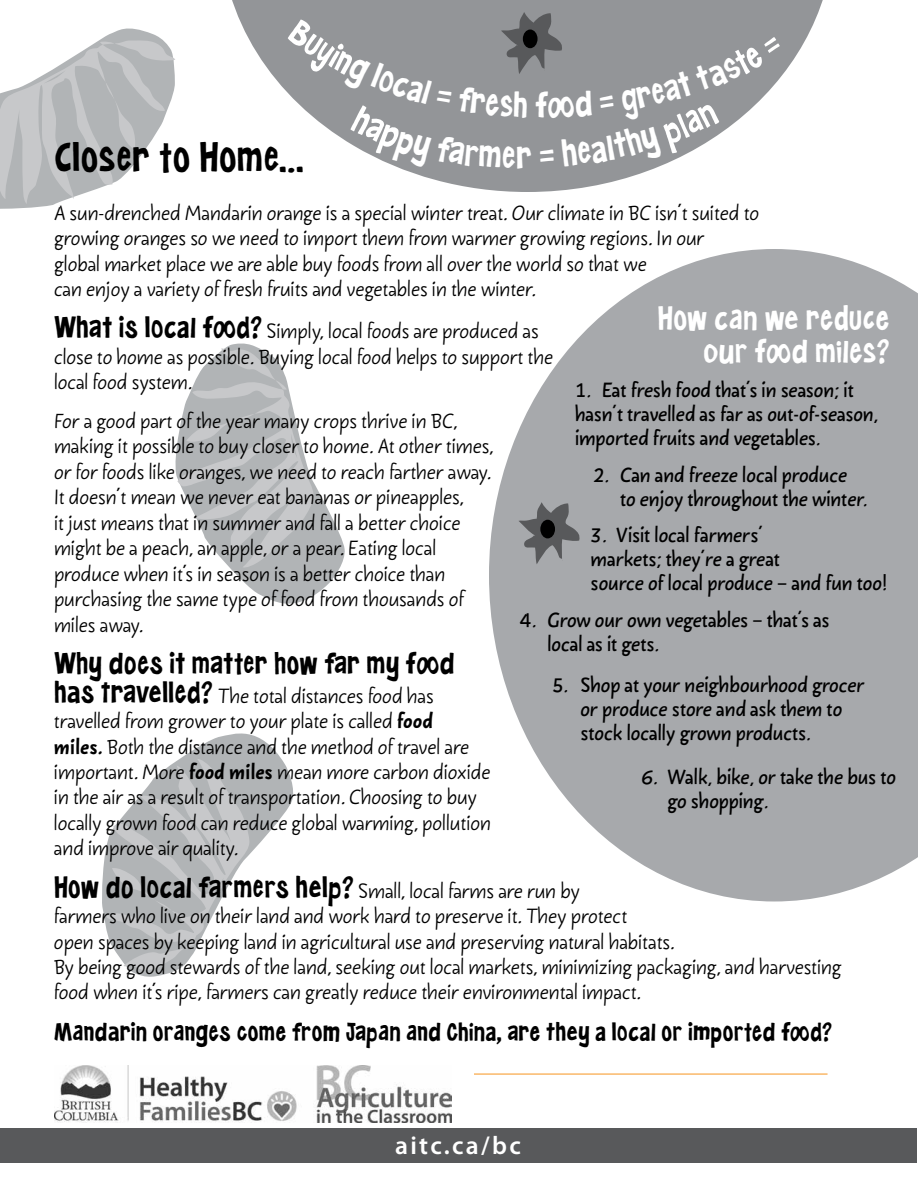
<style>
.page{position:relative;width:918px;height:1188px;background:#fff}
.page>*{position:absolute;margin:0;border:0;box-sizing:border-box;transform-origin:0 0}
.t1{font:43.5px "Muttonbird Fill";color:#000}
.t2{font:39px "Muttonbird Fill";color:#fff}
.t3{font:37.5px "Muttonbird Fill";color:#fff}
.t4{font:34.5px/33px "Muttonbird Fill";color:#fff;text-align:right}
.t5{font:31.5px "Muttonbird Fill";color:#000}
.t6{font:27px "Muttonbird Fill";color:#000}
.t7{font:600 25.5px "Myriad Pro";letter-spacing:.09em;color:#fff}
.t8{font:300 21px/25.5px "Dereza";color:#000}
.t9{font:21px/24px "Dereza";color:#000}
.s1{font-family:"Muttonbird Fill";font-weight:400;font-size:31.5px}
.s2{font-weight:600}
</style>
<div class="page">
<svg style="left:489px;top:249px;width:429px;height:653px;fill:#a7a9ac"></svg>
<svg style="left:232px;top:0;width:591px;height:192px"></svg>
<svg style="left:518px;top:502px;width:62px;height:62px;background:#848688"></svg>
<div style="left:540px;top:520px;width:15px;height:18px;background:#000;border-radius:50%"></div>
<hr style="left:474px;top:1074px;width:354px;height:1px;background:#f7941e">
<svg style="left:0;top:28px;width:175px;height:181px"></svg>
<svg style="left:175px;top:343px;width:170px;height:261px"></svg>
<svg style="left:177px;top:348px;width:138px;height:220px"></svg>
<svg style="left:102px;top:733px;width:192px;height:244px"></svg>
<svg style="left:106px;top:759px;width:144px;height:213px"></svg>
<div style="left:0;top:1128px;width:194px;height:35px;background:#58595b"></div>
<div style="left:194px;top:1128px;width:181px;height:35px;background:#58595b"></div>
<div style="left:375px;top:1128px;width:181px;height:35px;background:#58595b"></div>
<div style="left:556px;top:1128px;width:180px;height:35px;background:#58595b"></div>
<div style="left:736px;top:1128px;width:181px;height:35px;background:#58595b"></div>
<img style="left:54px;top:1065px;width:398px;height:58px">
<svg style="left:287px;top:12px;width:493px;height:156px;background:#9c9ea1"></svg>
<h3 class="t3" style="left:535px;top:81px;width:14px">f</h3>
<h1 class="t1" style="left:54px;top:130px;width:252px">Closer to Home...</h1>
<p class="t8" style="left:54px;top:201px;width:707px">A sun-drenched Mandarin orange is a special winter treat. Our climate in BC isn’t suited to growing oranges so we need to import them from warmer growing regions. In our<br>global market place we are able buy foods from all over the world so that we<br>can enjoy a variety of fresh fruits and vegetables in the winter.</p>
<p class="t8" style="left:54px;top:320px;width:501px"><span class="s1">What is local food?</span> Simply, local foods are produced as close to home as possible. Buying local food helps to support the local food system.</p>
<p class="t8" style="left:54px;top:410px;width:441px">For a good part of the year many crops thrive in BC, making it possible to buy closer to home. At other times, or for foods like oranges, we need to reach farther away.<br>It doesn’t mean we never eat bananas or pineapples,<br>it just means that in summer and fall a better choice might be a peach, an apple, or a pear. Eating local produce when it’s in season is a better choice than purchasing the same type of food from thousands of miles away.</p>
<h3 class="t5" style="left:54px;top:644px;width:402px">Why does it matter how far my food</h3>
<p class="t8" style="left:54px;top:684px;width:438px"><span class="s1">has travelled?</span> The total distances food has travelled from grower to your plate is called <span class="s2">food<br>miles.</span> Both the distance and the method of travel are important. More <span class="s2">food miles</span> mean more carbon dioxide in the air as a result of transportation. Choosing to buy locally grown food can reduce global warming, pollution and improve air quality.</p>
<p class="t8" style="left:54px;top:879px;width:789px"><span class="s1">How do local farmers help?</span> Small, local farms are run by<br>farmers who live on their land and work hard to preserve it. They protect<br>open spaces by keeping land in agricultural use and preserving natural habitats.<br>By being good stewards of the land, seeking out local markets, minimizing packaging, and harvesting food when it’s ripe, farmers can greatly reduce their environmental impact.</p>
<h2 class="t2" style="left:516px;top:131px;width:18px">r</h2>
<h3 class="t4" style="left:658px;top:302px;width:233px">How can we reduce our food miles?</h3>
<p class="t9" style="left:575px;top:379px;width:305px">1. Eat fresh food that’s in season; it hasn’t travelled as far as out-of-season, imported fruits and vegetables.</p>
<p class="t9" style="left:620px;top:464px;width:249px;text-indent:-27px">2. Can and freeze local produce to enjoy throughout the winter.</p>
<p class="t9" style="left:591px;top:524px;width:298px">3. Visit local farmers’<br>markets; they’re a great<br>source of local produce – and fun too!</p>
<p class="t9" style="left:547px;top:609px;width:284px;text-indent:-27px">4. Grow our own vegetables – that’s as local as it gets.</p>
<p class="t9" style="left:581px;top:674px;width:286px;text-indent:-28px">5. Shop at your neighbourhood grocer or produce store and ask them to stock locally grown products.</p>
<p class="t9" style="left:667px;top:766px;width:230px;text-indent:-25px">6. Walk, bike, or take the bus to go shopping.</p>
<p class="t6" style="left:54px;top:1015px;width:780px">Mandarin oranges come from Japan and China, are they a local or imported food?</p>
<p class="t7" style="left:395px;top:1129px;width:127px">aitc.ca/bc</p>
</div>
